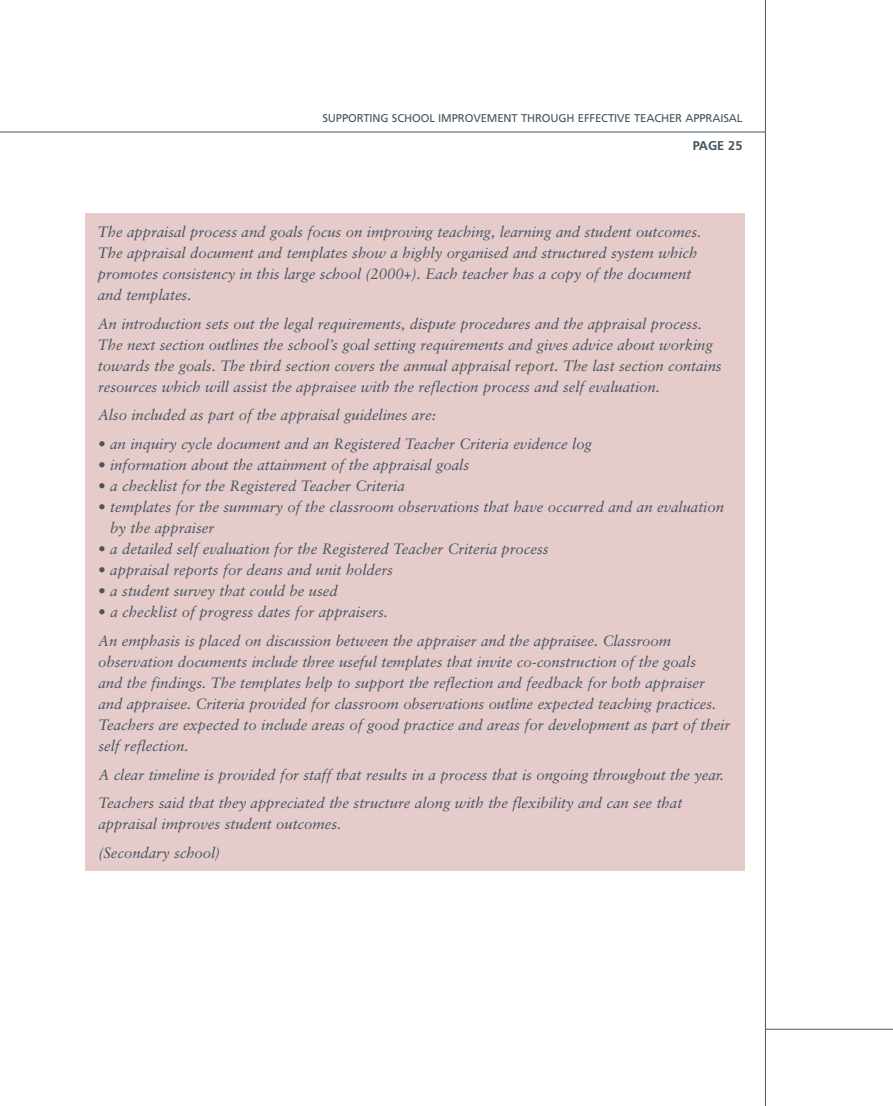
<style>
.page{position:relative;width:893px;height:1106px;background:#fff}
.page>*{position:absolute;margin:0;border:0;box-sizing:border-box;transform-origin:0 0}
.t1{font:italic 15px/21px "Sabon";letter-spacing:-.005em;color:#455560}
.t2{font:700 12.75px "Frutiger";color:#455560}
.t3{font:11.25px "Frutiger";letter-spacing:-.01em;color:#455560}
</style>
<div class="page">
<div style="left:85px;top:213px;width:659px;height:657px;background:#e6cbcb"></div>
<hr style="left:0;top:132px;width:765px;height:1px;background:#455560">
<hr style="left:765px;top:1029px;width:128px;height:1px;background:#455560">
<hr style="left:765px;top:0;width:1px;height:1106px;background:#455560">
<p class="t3" style="left:322px;top:111px;width:41px">SUPPORTIN</p>
<p class="t3" style="left:381px;top:111px;width:66px">G SCHOOL IMPR</p>
<p class="t3" style="left:465px;top:111px;width:25px">OVEMENT</p>
<p class="t3" style="left:521px;top:111px;width:64px">THROUGH EFFECTI</p>
<p class="t3" style="left:617px;top:111px;width:45px">VE TEACHER</p>
<p class="t3" style="left:685px;top:111px;width:56px">APPRAISAL</p>
<p class="t2" style="left:693px;top:138px;width:51px">Page 25</p>
<p class="t1" style="left:98px;top:221px;width:605px">The appraisal process and goals focus on improving teaching, learning and student outcomes.<br>The appraisal document and templates show a highly organised and structured system which promotes consistency in this large school (2000+). Each teacher has a copy of the document and templates.</p>
<p class="t1" style="left:98px;top:313px;width:625px">An introduction sets out the legal requirements, dispute procedures and the appraisal process.<br>The next section outlines the school’s goal setting requirements and gives advice about working towards the goals. The third section covers the annual appraisal report. The last section contains resources which will assist the appraisee with the reflection process and self evaluation.</p>
<p class="t1" style="left:98px;top:404px;width:339px">Also included as part of the appraisal guidelines are:</p>
<p class="t1" style="left:98px;top:433px;width:495px">• an inquiry cycle document and an Registered Teacher Criteria evidence log</p>
<p class="t1" style="left:98px;top:454px;width:373px">• information about the attainment of the appraisal goals</p>
<p class="t1" style="left:98px;top:475px;width:308px">• a checklist for the Registered Teacher Criteria</p>
<p class="t1" style="left:110px;top:496px;width:615px;text-indent:-12px">• templates for the summary of the classroom observations that have occurred and an evaluation by the appraiser</p>
<p class="t1" style="left:98px;top:538px;width:452px">• a detailed self evaluation for the Registered Teacher Criteria process</p>
<p class="t1" style="left:98px;top:559px;width:296px">• appraisal reports for deans and unit holders</p>
<p class="t1" style="left:98px;top:580px;width:241px">• a student survey that could be used</p>
<p class="t1" style="left:98px;top:597px;width:574px;line-height:28.7px">• a checklist of progress dates for appraisers.<br>An emphasis is placed on discussion between the appraiser and the appraisee. Classroom</p>
<p class="t1" style="left:98px;top:651px;width:633px">observation documents include three useful templates that invite co-construction of the goals<br>and the findings. The templates help to support the reflection and feedback for both appraiser and appraisee. Criteria provided for classroom observations outline expected teaching practices.<br>Teachers are expected to include areas of good practice and areas for development as part of their self reflection.</p>
<p class="t1" style="left:98px;top:760px;width:627px;line-height:28.7px">A clear timeline is provided for staff that results in a process that is ongoing throughout the year.<br>Teachers said that they appreciated the structure along with the flexibility and can see that</p>
<p class="t1" style="left:99px;top:809px;width:244px;line-height:28.7px">appraisal improves student outcomes. (Secondary school)</p>
</div>
